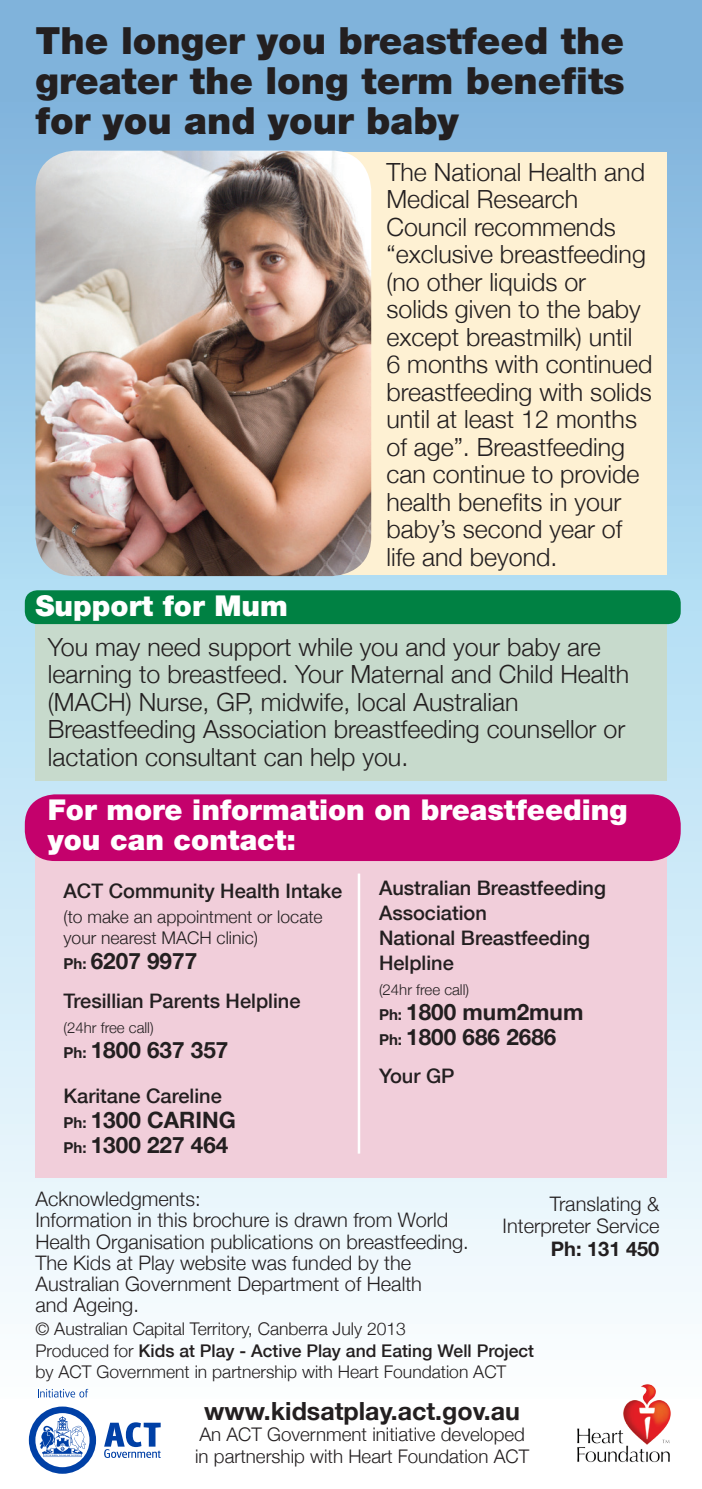
<style>
.page{position:relative;width:702px;height:1489px;background:#fff}
.page>*{position:absolute;margin:0;border:0;box-sizing:border-box;transform-origin:0 0}
.t1{font:900 37.5px/40px "Helvetica Neue";color:#231f20;text-align:justify}
.t2{font:900 28.75px/30px "Helvetica Neue";color:#fff}
.TEXT{font:300 25px/27.5px "Helvetica Neue";color:#231f20}
.TEXT-2{font:700 25px "Helvetica Neue";color:#231f20}
.TEXT-3{font:700 22.5px/25px "Helvetica Neue";color:#231f20}
.TEXT-4{font:300 20px/21.2px "Helvetica Neue";color:#231f20}
.TEXT-5{font:500 20px/25px "Helvetica Neue";color:#231f20}
.t3{font:300 18.75px/22.5px "Helvetica Neue";color:#231f20}
.TEXT-6{font:300 17.5px/21.2px "Helvetica Neue";color:#231f20}
.TEXT-7{font:300 15px "Helvetica Neue";color:#231f20}
.s1{font-size:15px}
.s2{font-weight:500}
.s3{font-weight:700}
</style>
<div class="page">
<div style="left:0;top:0;width:702px;height:1397px;background:linear-gradient(to bottom,#7bb5de,#fdffff)"></div>
<div style="left:72px;top:152px;width:594px;height:423px;background:#fef1d3"></div>
<img style="left:35px;top:151px;width:336px;height:425px">
<div style="left:35px;top:611px;width:631px;height:169px;background:#c7dacc"></div>
<div style="left:25px;top:590px;width:655px;height:34px;background:#008143;border-radius:12px"></div>
<div style="left:35px;top:844px;width:631px;height:333px;background:#f1ceda"></div>
<div style="left:25px;top:794px;width:655px;height:67px;background:#c4016c;border-radius:30px"></div>
<hr style="left:358px;top:873px;width:2px;height:280px;background:#fff">
<svg style="left:29px;top:1406px;width:67px;height:67px"></svg>
<svg style="left:104px;top:1422px;width:57px;height:35px"></svg>
<svg style="left:38px;top:1388px;width:50px;height:9px"></svg>
<img style="left:573px;top:1381px;width:109px;height:82px">
<p class="t1" style="left:35px;top:21px;width:591px">The longer you breastfeed the greater the long term benefits for you and your baby</p>
<p class="TEXT" style="left:386px;top:157px;width:267px">The National Health and<br>Medical Research<br>Council recommends “exclusive breastfeeding (no other liquids or solids given to the baby except breastmilk) until<br>6 months with continued breastfeeding with solids until at least 12 months of age”. Breastfeeding can continue to provide health benefits in your baby’s second year of life and beyond.</p>
<h1 class="t2" style="left:35px;top:591px;width:254px">Support for Mum</h1>
<p class="TEXT" style="left:48px;top:632px;width:583px">You may need support while you and your baby are learning to breastfeed. Your Maternal and Child Health (MACH) Nurse, GP, midwife, local Australian Breastfeeding Association breastfeeding counsellor or lactation consultant can help you.</p>
<h1 class="t2" style="left:48px;top:794px;width:581px">For more information on breastfeeding you can contact:</h1>
<p class="TEXT-5" style="left:64px;top:878px;width:280px">ACT Community Health Intake</p>
<p class="TEXT-6" style="left:64px;top:905px;width:261px">(to make an appointment or locate your nearest MACH clinic)</p>
<p class="TEXT-3" style="left:64px;top:947px;width:135px"><span class="s1">Ph:</span> 6207 9977</p>
<p class="TEXT-5" style="left:64px;top:987px;width:238px">Tresillian Parents Helpline</p>
<p class="TEXT-7" style="left:64px;top:1018px;width:92px">(24hr free call)</p>
<p class="TEXT-3" style="left:64px;top:1036px;width:166px"><span class="s1">Ph:</span> 1800 637 357</p>
<p class="TEXT-5" style="left:64px;top:1082px;width:160px">Karitane Careline</p>
<p class="TEXT-3" style="left:64px;top:1106px;width:174px"><span class="s1">Ph:</span> 1300 CARING<br><span class="s1">Ph:</span> 1300 227 464</p>
<p class="TEXT-5" style="left:379px;top:875px;width:228px">Australian Breastfeeding<br>Association<br>National Breastfeeding<br>Helpline</p>
<p class="TEXT-7" style="left:379px;top:980px;width:92px">(24hr free call)</p>
<p class="TEXT-3" style="left:379px;top:999px;width:206px"><span class="s1">Ph:</span> 1800 mum2mum<br><span class="s1">Ph:</span> 1800 686 2686</p>
<p class="TEXT-5" style="left:379px;top:1062px;width:77px">Your GP</p>
<p class="TEXT-4" style="left:35px;top:1187px;width:435px">Acknowledgments:<br>Information in this brochure is drawn from World Health Organisation publications on breastfeeding.<br>The Kids at Play website was funded by the Australian Government Department of Health<br>and Ageing.</p>
<p class="TEXT-6" style="left:35px;top:1318px;width:500px">© Australian Capital Territory, Canberra July 2013<br>Produced for <span class="s2">Kids at Play - Active Play and Eating Well Project </span>by ACT Government in partnership with Heart Foundation ACT</p>
<p class="TEXT-4" style="left:502px;top:1191px;width:158px;line-height:22.5px;text-align:right">Translating &amp;<br>Interpreter Service<br><span class="s3">Ph: 131 450</span></p>
<p class="TEXT-2" style="left:204px;top:1395px;width:317px">www.kidsatplay.act.gov.au</p>
<p class="t3" style="left:195px;top:1421px;width:335px">An ACT Government initiative developed in partnership with Heart Foundation ACT</p>
</div>
